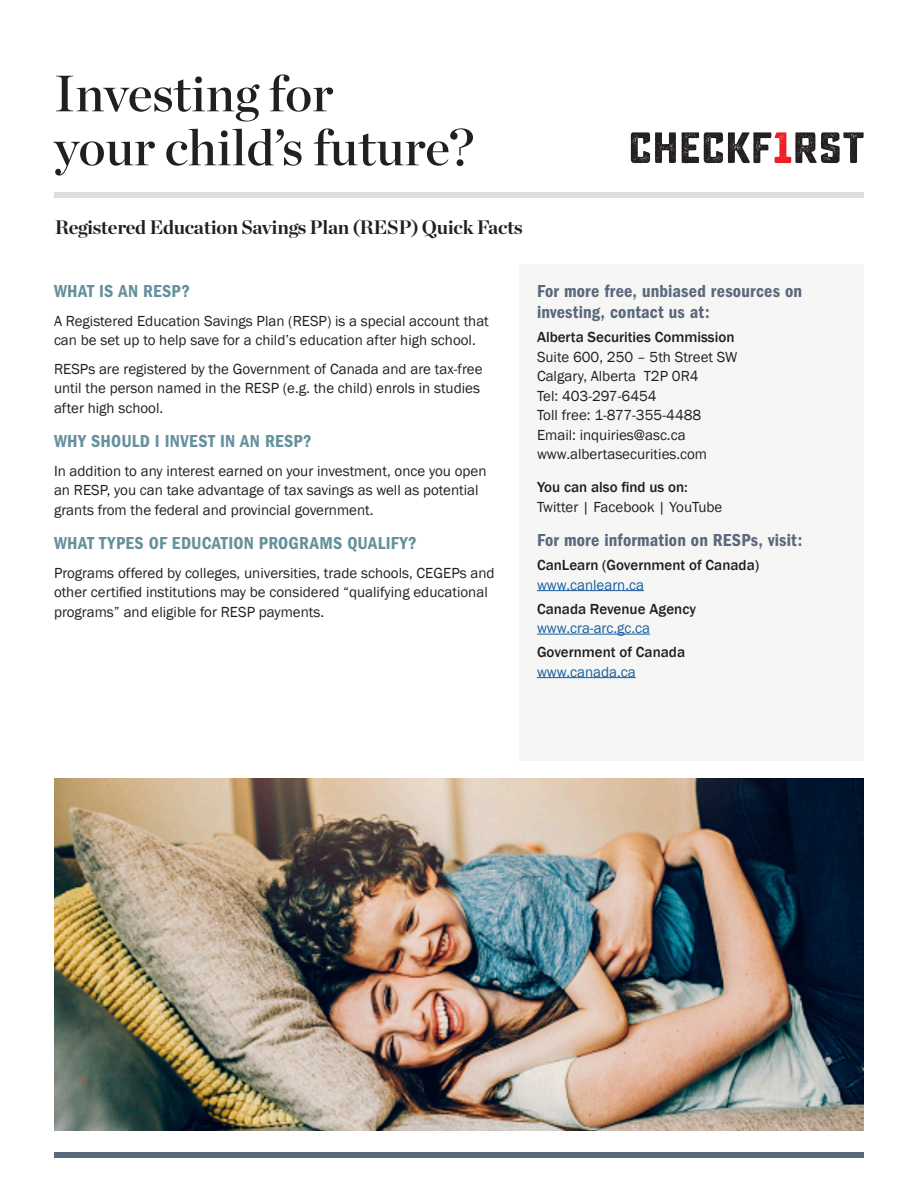
<style>
.page{position:relative;width:918px;height:1188px;background:#fff}
.page>*{position:absolute;margin:0;border:0;box-sizing:border-box;transform-origin:0 0}
.t1{font:51px/54px "Chronicle Display Semi";color:#231f20}
.H1-Heading{font:700 19.5px "Chronicle Display";letter-spacing:-.015em;color:#231f20}
.Paragraph_Style_1{font:600 condensed 18px/21px "Franklin Gothic";letter-spacing:.01em;color:#5a687d}
.Paragraph_Style_1-2{font:600 condensed 18px "Franklin Gothic";letter-spacing:.015em;color:#65919d}
.BT-Body-Text{font:15px/19.5px "Franklin Gothic";color:#231f20}
.Paragraph_Style_1-3{font:500 15px/19.5px "Franklin Gothic";color:#231f20}
.Paragraph_Style_1-4{font:15px/19.5px "Franklin Gothic";color:#231f20}
.s1{font-weight:400;color:#175d9e}
</style>
<div class="page">
<div style="left:519px;top:264px;width:345px;height:496px;background:#f6f7f4"></div>
<hr style="left:537px;top:590px;width:107px;height:1px;background:#175d9e">
<hr style="left:537px;top:634px;width:113px;height:1px;background:#175d9e">
<hr style="left:537px;top:677px;width:99px;height:1px;background:#175d9e">
<div style="left:54px;top:1152px;width:810px;height:6px;background:#5a687d"></div>
<div style="left:54px;top:192px;width:810px;height:6px;background:#dcdddf"></div>
<img style="left:54px;top:779px;width:809px;height:351px">
<svg style="left:631px;top:132px;width:233px;height:31px"></svg>
<p class="t1" style="left:54px;top:63px;width:422px">Investing for<br>your child’s future?</p>
<p class="H1-Heading" style="left:55px;top:211px;width:469px">Registered Education Savings Plan (RESP) Quick Facts</p>
<p class="Paragraph_Style_1-2" style="left:54px;top:281px;width:137px">WHAT IS AN RESP?</p>
<p class="BT-Body-Text" style="left:54px;top:311px;width:436px">A Registered Education Savings Plan (RESP) is a special account that can be set up to help save for a child’s education after high school.</p>
<p class="BT-Body-Text" style="left:54px;top:359px;width:430px">RESPs are registered by the Government of Canada and are tax-free until the person named in the RESP (e.g. the child) enrols in studies after high school.</p>
<p class="Paragraph_Style_1-2" style="left:54px;top:431px;width:259px">WHY SHOULD I INVEST IN AN RESP?</p>
<p class="BT-Body-Text" style="left:54px;top:461px;width:434px">In addition to any interest earned on your investment, once you open an RESP, you can take advantage of tax savings as well as potential grants from the federal and provincial government.</p>
<p class="Paragraph_Style_1-2" style="left:54px;top:533px;width:364px">WHAT TYPES OF EDUCATION PROGRAMS QUALIFY?</p>
<p class="BT-Body-Text" style="left:54px;top:563px;width:442px">Programs offered by colleges, universities, trade schools, CEGEPs and other certified institutions may be considered “qualifying educational programs” and eligible for RESP payments.</p>
<p class="Paragraph_Style_1" style="left:537px;top:281px;width:267px">For more free, unbiased resources on investing, contact us at:</p>
<p class="Paragraph_Style_1-3" style="left:537px;top:327px;width:199px">Alberta Securities Commission</p>
<p class="Paragraph_Style_1-4" style="left:537px;top:347px;width:202px">Suite 600, 250 – 5th Street SW<br>Calgary, Alberta T2P 0R4</p>
<p class="Paragraph_Style_1-4" style="left:537px;top:386px;width:121px">Tel: 403-297-6454</p>
<p class="Paragraph_Style_1-4" style="left:537px;top:406px;width:172px">Toll free: 1-877-355-4488<br>Email: inquiries@asc.ca www.albertasecurities.com</p>
<p class="Paragraph_Style_1-3" style="left:537px;top:477px;width:152px">You can also find us on:</p>
<p class="Paragraph_Style_1-4" style="left:537px;top:497px;width:187px">Twitter | Facebook | YouTube</p>
<p class="Paragraph_Style_1" style="left:537px;top:530px;width:267px">For more information on RESPs, visit:</p>
<p class="Paragraph_Style_1-3" style="left:537px;top:555px;width:224px">CanLearn (Government of Canada) <span class="s1">www.canlearn.ca</span></p>
<p class="Paragraph_Style_1-3" style="left:537px;top:599px;width:161px">Canada Revenue Agency <span class="s1">www.cra-arc.gc.ca</span></p>
<p class="Paragraph_Style_1-3" style="left:537px;top:642px;width:150px">Government of Canada <span class="s1">www.canada.ca</span></p>
</div>
